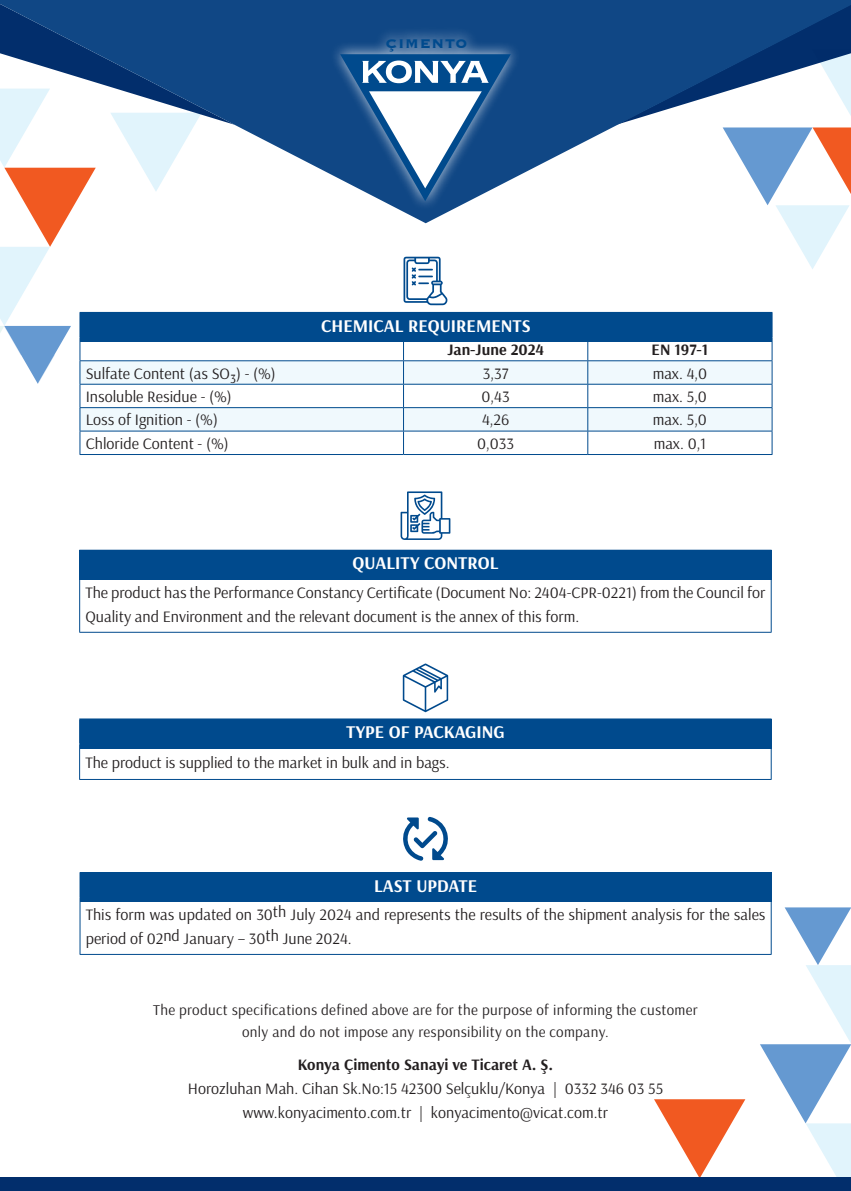
<style>
.page{position:relative;width:851px;height:1191px;background:#fff}
.page>*{position:absolute;margin:0;border:0;box-sizing:border-box;transform-origin:0 0}
.t1{font:700 18px "Arsenal";color:#fff}
.t2{font:700 16.4px "Copperplate";letter-spacing:.05em;color:#004a8d}
.t3{font:16px/24px "Arsenal";color:#231f20}
.t4{font:700 16px "Arsenal";color:#231f20}
.t5{font:15px/22px "Arsenal";letter-spacing:.02em;color:#231f20;text-align:center}
</style>
<div class="page">
<svg style="left:654px;top:1099px;width:91px;height:78px"></svg>
<svg style="left:759px;top:907px;width:91px;height:270px"></svg>
<svg style="left:786px;top:223px;width:53px;height:46px"></svg>
<div style="left:0;top:1177px;width:850px;height:14px;background:#022e6c"></div>
<svg style="left:0;top:0;width:850px;height:223px;fill:#104785"></svg>
<div style="left:329px;top:27px;width:193px;height:185px;background:#fff;opacity:.75"></div>
<svg style="left:340px;top:54px;width:171px;height:147px"></svg>
<div style="left:80px;top:719px;width:691px;height:29px;background:#004a8d"></div>
<hr style="left:79px;top:718px;width:692px;height:1px;background:#004a8d">
<svg style="left:79px;top:719px;width:1px;height:24px"></svg>
<hr style="left:79px;top:743px;width:692px;height:1px;background:#004a8d">
<hr style="left:79px;top:744px;width:1px;height:35px;background:#004a8d">
<hr style="left:770px;top:744px;width:1px;height:35px;background:#004a8d">
<hr style="left:79px;top:779px;width:692px;height:1px;background:#004a8d">
<svg style="left:403px;top:663px;width:45px;height:49px"></svg>
<div style="left:79px;top:550px;width:692px;height:30px;background:#004a8d"></div>
<hr style="left:79px;top:575px;width:1px;height:57px;background:#004a8d">
<hr style="left:770px;top:575px;width:1px;height:57px;background:#004a8d">
<hr style="left:79px;top:632px;width:692px;height:1px;background:#004a8d">
<svg style="left:400px;top:491px;width:50px;height:49px"></svg>
<div style="left:80px;top:872px;width:691px;height:29px;background:#004a8d"></div>
<hr style="left:80px;top:897px;width:1px;height:57px;background:#004a8d">
<hr style="left:770px;top:897px;width:1px;height:57px;background:#004a8d">
<hr style="left:80px;top:954px;width:691px;height:1px;background:#004a8d">
<svg style="left:403px;top:816px;width:45px;height:45px"></svg>
<svg style="left:403px;top:257px;width:44px;height:48px"></svg>
<div style="left:80px;top:312px;width:691px;height:30px;background:#004a8d"></div>
<div style="left:80px;top:361px;width:690px;height:23px;background:#f0f9fd"></div>
<div style="left:79px;top:408px;width:691px;height:23px;background:#f0f9fd"></div>
<hr style="left:587px;top:312px;width:185px;height:1px;background:#004a8d">
<hr style="left:80px;top:360px;width:323px;height:1px;background:#004a8d">
<hr style="left:403px;top:360px;width:184px;height:1px;background:#004a8d">
<hr style="left:587px;top:360px;width:185px;height:1px;background:#004a8d">
<hr style="left:80px;top:384px;width:323px;height:1px;background:#004a8d">
<hr style="left:403px;top:384px;width:184px;height:1px;background:#004a8d">
<hr style="left:587px;top:384px;width:185px;height:1px;background:#004a8d">
<hr style="left:80px;top:407px;width:323px;height:1px;background:#004a8d">
<hr style="left:403px;top:407px;width:184px;height:1px;background:#004a8d">
<hr style="left:587px;top:407px;width:185px;height:1px;background:#004a8d">
<hr style="left:80px;top:431px;width:323px;height:1px;background:#004a8d">
<svg style="left:0;top:4px;width:234px;height:450px"></svg>
<hr style="left:403px;top:431px;width:184px;height:1px;background:#004a8d">
<svg style="left:403px;top:342px;width:1px;height:112px"></svg>
<hr style="left:587px;top:431px;width:185px;height:1px;background:#004a8d">
<svg style="left:587px;top:342px;width:1px;height:112px"></svg>
<svg style="left:771px;top:313px;width:1px;height:141px"></svg>
<hr style="left:80px;top:454px;width:323px;height:1px;background:#004a8d">
<hr style="left:403px;top:454px;width:184px;height:1px;background:#004a8d">
<hr style="left:587px;top:454px;width:185px;height:1px;background:#004a8d">
<p class="t2" style="left:385px;top:33px;width:84px">ÇİMENTO</p>
<p class="t1" style="left:321px;top:314px;width:211px">CHEMICAL REQUIREMENTS</p>
<p class="t4" style="left:447px;top:340px;width:98px">Jan-June 2024</p>
<p class="t4" style="left:651px;top:340px;width:58px">EN 197-1</p>
<p class="t3" style="left:86px;top:361px;width:192px">Sulfate Content (as SO₃) - (%)</p>
<p class="t3" style="left:483px;top:361px;width:27px">3,37</p>
<p class="t3" style="left:652px;top:361px;width:56px">max. 4,0</p>
<p class="t3" style="left:86px;top:385px;width:148px">Insoluble Residue - (%)</p>
<p class="t3" style="left:481px;top:385px;width:30px">0,43</p>
<p class="t3" style="left:652px;top:385px;width:55px">max. 5,0</p>
<p class="t3" style="left:86px;top:408px;width:134px">Loss of Ignition - (%)</p>
<p class="t3" style="left:482px;top:408px;width:29px">4,26</p>
<p class="t3" style="left:652px;top:408px;width:55px">max. 5,0</p>
<p class="t3" style="left:86px;top:431px;width:145px">Chloride Content - (%)</p>
<p class="t3" style="left:477px;top:431px;width:38px">0,033</p>
<p class="t3" style="left:653px;top:431px;width:54px">max. 0,1</p>
<p class="t1" style="left:352px;top:552px;width:147px">QUALITY CONTROL</p>
<p class="t3" style="left:85px;top:580px;width:681px">The product has the Performance Constancy Certificate (Document No: 2404-CPR-0221) from the Council for<br>Quality and Environment and the relevant document is the annex of this form.</p>
<p class="t1" style="left:346px;top:721px;width:160px">TYPE OF PACKAGING</p>
<p class="t3" style="left:85px;top:750px;width:366px">The product is supplied to the market in bulk and in bags.</p>
<p class="t1" style="left:374px;top:874px;width:104px">LAST UPDATE</p>
<p class="t3" style="left:86px;top:902px;width:681px">This form was updated on 30th July 2024 and represents the results of the shipment analysis for the sales period of 02nd January – 30th June 2024.</p>
<p class="t5" style="left:153px;top:999px;width:546px">The product specifications defined above are for the purpose of informing the customer only and do not impose any responsibility on the company.</p>
<p class="t4" style="left:297px;top:1054px;width:257px">Konya Çimento Sanayi ve Ticaret A. Ş.</p>
<p class="t3" style="left:188px;top:1076px;width:476px;text-align:center">Horozluhan Mah. Cihan Sk.No:15 42300 Selçuklu/Konya | 0332 346 03 55 www.konyacimento.com.tr | konyacimento@vicat.com.tr</p>
</div>
